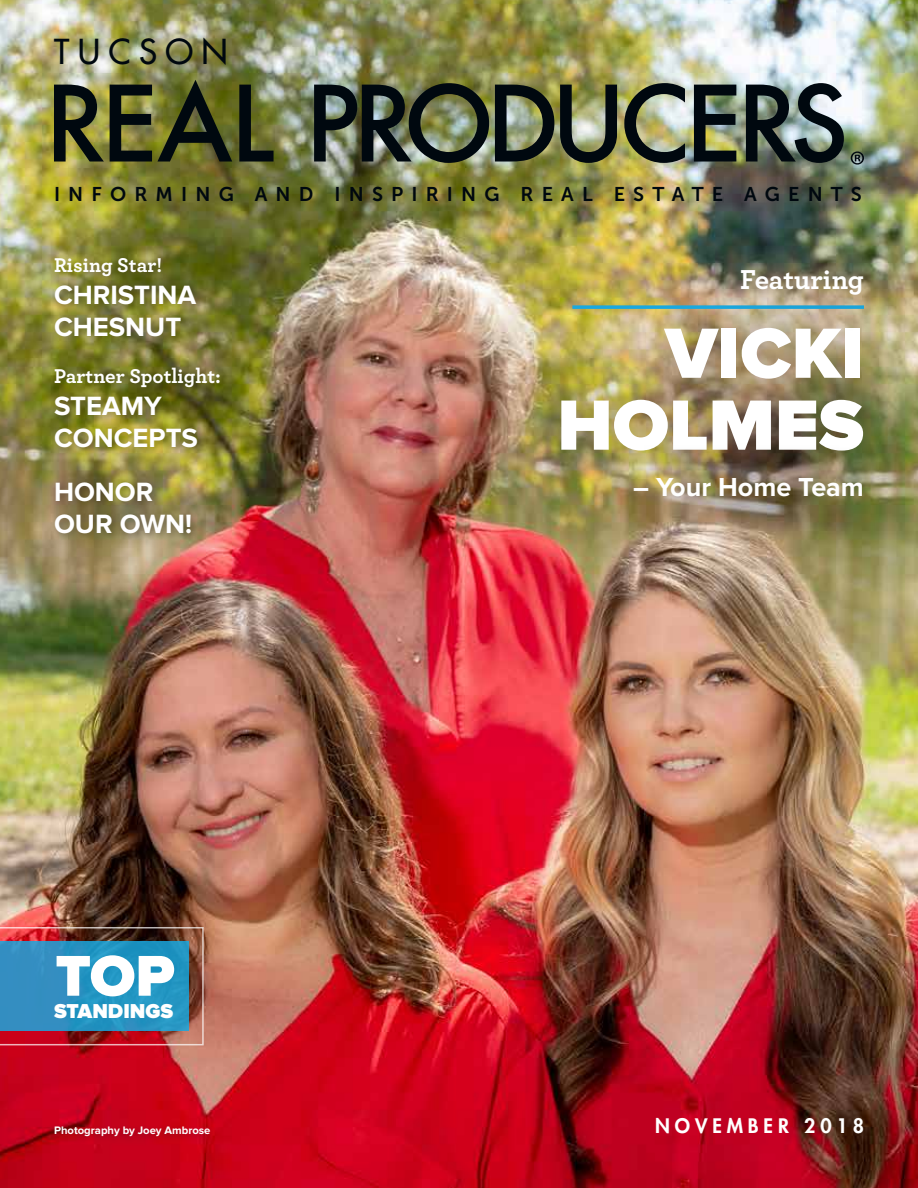
<style>
.page{position:relative;width:918px;height:1188px;background:#fff}
.page>*{position:absolute;margin:0;border:0;box-sizing:border-box;transform-origin:0 0}
.t1{font:900 73.65px/71.8px "Proxima Nova";color:#fff;text-align:right}
.t2{font:900 59.55px "Proxima Nova";color:#fff}
.t3{font:500 33.45px "Futura Std";letter-spacing:.25em;color:#00080f}
.t4{font:700 28.8px "Archer Pro";color:#fff}
.t5{font:700 27.45px/32.2px "Proxima Nova";color:#fff}
.t6{font:700 27px "Proxima Nova";color:#fff}
.t7{font:700 21px "Archer Pro";color:#fff}
.t8{font:900 20.85px "Proxima Nova";color:#fff}
.t9{font:19.8px "Museo Sans 700";letter-spacing:.41em;color:#00080f}
.t10{font:800 19.5px "Futura Std";letter-spacing:.25em;color:#fff}
.t11{font:700 11.25px "Proxima Nova";color:#fff}
</style>
<div class="page">
<img style="left:0;top:0;width:918px;height:1188px">
<svg style="left:0;top:927px;width:204px;height:118px;background:#487799"></svg>
<svg style="left:54px;top:85px;width:50px;height:77px;background:#4c4f2c"></svg>
<svg style="left:110px;top:80px;width:122px;height:82px;background:#494d23"></svg>
<svg style="left:239px;top:85px;width:35px;height:77px;background:#444b2a"></svg>
<img style="left:314px;top:83px;width:175px;height:80px">
<svg style="left:495px;top:85px;width:59px;height:77px;background:#4e5642"></svg>
<svg style="left:560px;top:85px;width:57px;height:78px;background:#60654c"></svg>
<img style="left:624px;top:83px;width:61px;height:80px">
<img style="left:694px;top:85px;width:42px;height:77px">
<svg style="left:746px;top:83px;width:98px;height:80px;background:#535f5f"></svg>
<svg style="left:851px;top:152px;width:13px;height:13px"></svg>
<div style="left:46px;top:1123px;width:168px;height:21px;background:#231f20;opacity:.3"></div>
<div style="left:516px;top:284px;width:390px;height:211px;background:#231f20;opacity:.5"></div>
<svg style="left:572px;top:305px;width:127px;height:4px"></svg>
<div style="left:699px;top:228px;width:206px;height:108px;background:#231f20;opacity:.5"></div>
<div style="left:0;top:201px;width:269px;height:391px;background:#231f20;opacity:.5"></div>
<div style="left:51px;top:254px;width:177px;height:287px;background:#231f20;opacity:.3"></div>
<div style="left:598px;top:435px;width:306px;height:105px;background:#231f20;opacity:.5"></div>
<p class="t3" style="left:54px;top:30px;width:175px">TUCSON</p>
<p class="t9" style="left:54px;top:183px;width:809px">INFORMING AND INSPIRING REAL ESTATE AGENTS</p>
<p class="t7" style="left:54px;top:248px;width:110px">Rising Star!</p>
<p class="t5" style="left:54px;top:280px;width:144px">CHRISTINA<br>CHESNUT</p>
<p class="t7" style="left:54px;top:359px;width:168px">Partner Spotlight:</p>
<p class="t5" style="left:54px;top:391px;width:145px">STEAMY<br>CONCEPTS</p>
<p class="t5" style="left:54px;top:476px;width:140px">HONOR<br>OUR OWN!</p>
<p class="t6" style="left:633px;top:475px;width:232px">– Your Home Team</p>
<p class="t4" style="left:740px;top:256px;width:125px">Featuring</p>
<h1 class="t1" style="left:557px;top:321px;width:308px">VICKI<br>HOLMES</h1>
<h2 class="t2" style="left:56px;top:949px;width:121px">TOP</h2>
<p class="t8" style="left:54px;top:1001px;width:121px">STANDINGS</p>
<p class="t11" style="left:54px;top:1125px;width:158px">Photography by Joey Ambrose</p>
<p class="t10" style="left:655px;top:1114px;width:210px">NOVEMBER 2018</p>
</div>
